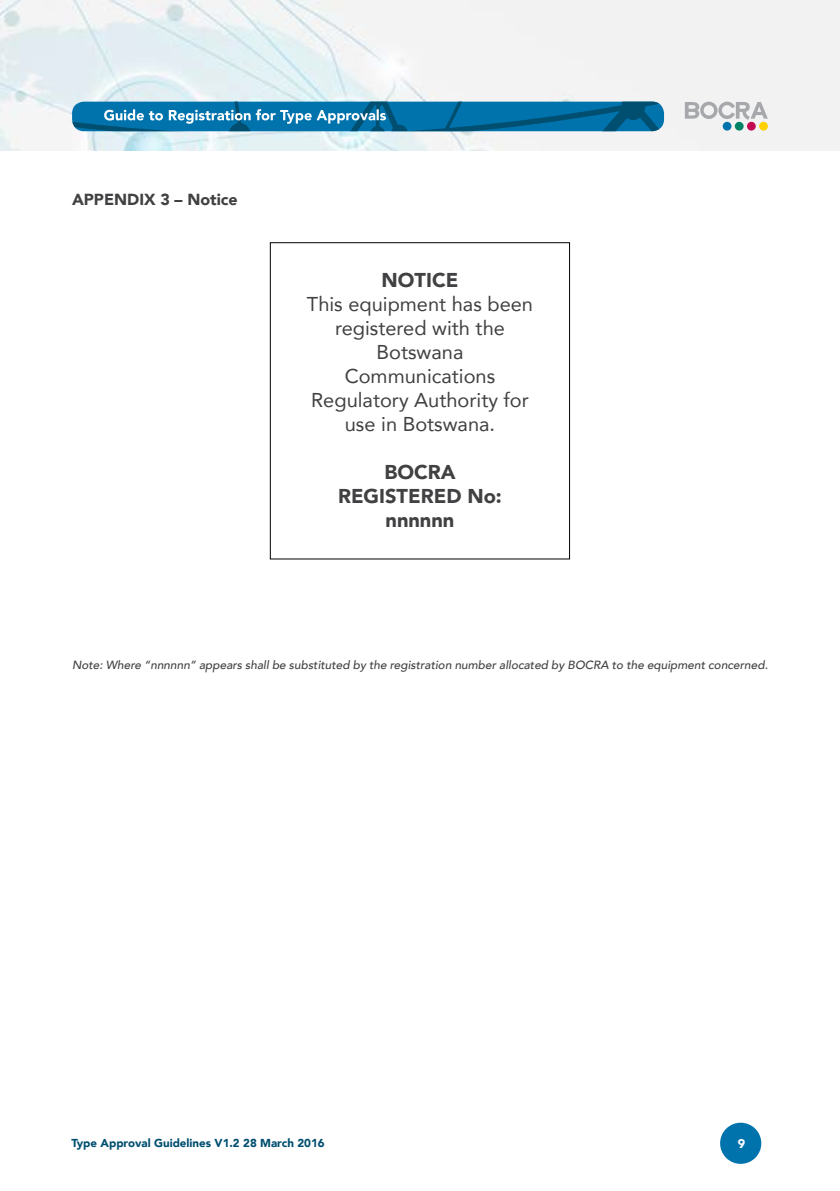
<style>
.page{position:relative;width:840px;height:1191px;background:#fff}
.page>*{position:absolute;margin:0;border:0;box-sizing:border-box;transform-origin:0 0}
.t1{font:20px/24px "Avenir";color:#414042;text-align:center}
.t2{font:900 20px/24px "Avenir";color:#414042;text-align:center}
.t3{font:900 16px "Avenir";color:#414042}
.t4{font:900 12.6px "Avenir";color:#fff}
.t5{font:italic 500 11.8px "Avenir";color:#414042}
.t6{font:900 11.6px "Avenir";color:#004e70}
</style>
<div class="page">
<svg style="left:720px;top:1122px;width:42px;height:42px"></svg>
<img style="left:0;top:0;width:839px;height:150px">
<div style="left:722px;top:122px;width:9px;height:9px;background:#0073ad;border-radius:50%"></div>
<div style="left:734px;top:122px;width:9px;height:9px;background:#008266;border-radius:50%"></div>
<div style="left:746px;top:122px;width:9px;height:9px;background:#c40852;border-radius:50%"></div>
<svg style="left:758px;top:122px;width:9px;height:9px"></svg>
<svg style="left:684px;top:102px;width:83px;height:18px"></svg>
<svg style="left:72px;top:102px;width:591px;height:29px;background:#1377a8"></svg>
<div style="left:270px;top:242px;width:299px;height:317px;border:1px solid #000"></div>
<h2 class="t3" style="left:72px;top:186px;width:167px">APPENDIX 3 – Notice</h2>
<h1 class="t2" style="left:381px;top:267px;width:78px">NOTICE</h1>
<h1 class="t1" style="left:306px;top:291px;width:227px">This equipment has been registered with the<br>Botswana<br>Communications<br>Regulatory Authority for use in Botswana.</h1>
<h1 class="t2" style="left:338px;top:459px;width:165px">BOCRA<br>REGISTERED No: nnnnnn</h1>
<p class="t5" style="left:72px;top:658px;width:697px">Note: Where “nnnnnn” appears shall be substituted by the registration number allocated by BOCRA to the equipment concerned.</p>
<p class="t6" style="left:71px;top:1133px;width:254px">Type Approval Guidelines V1.2 28 March 2016</p>
<p class="t4" style="left:737px;top:1133px;width:9px">9</p>
</div>
